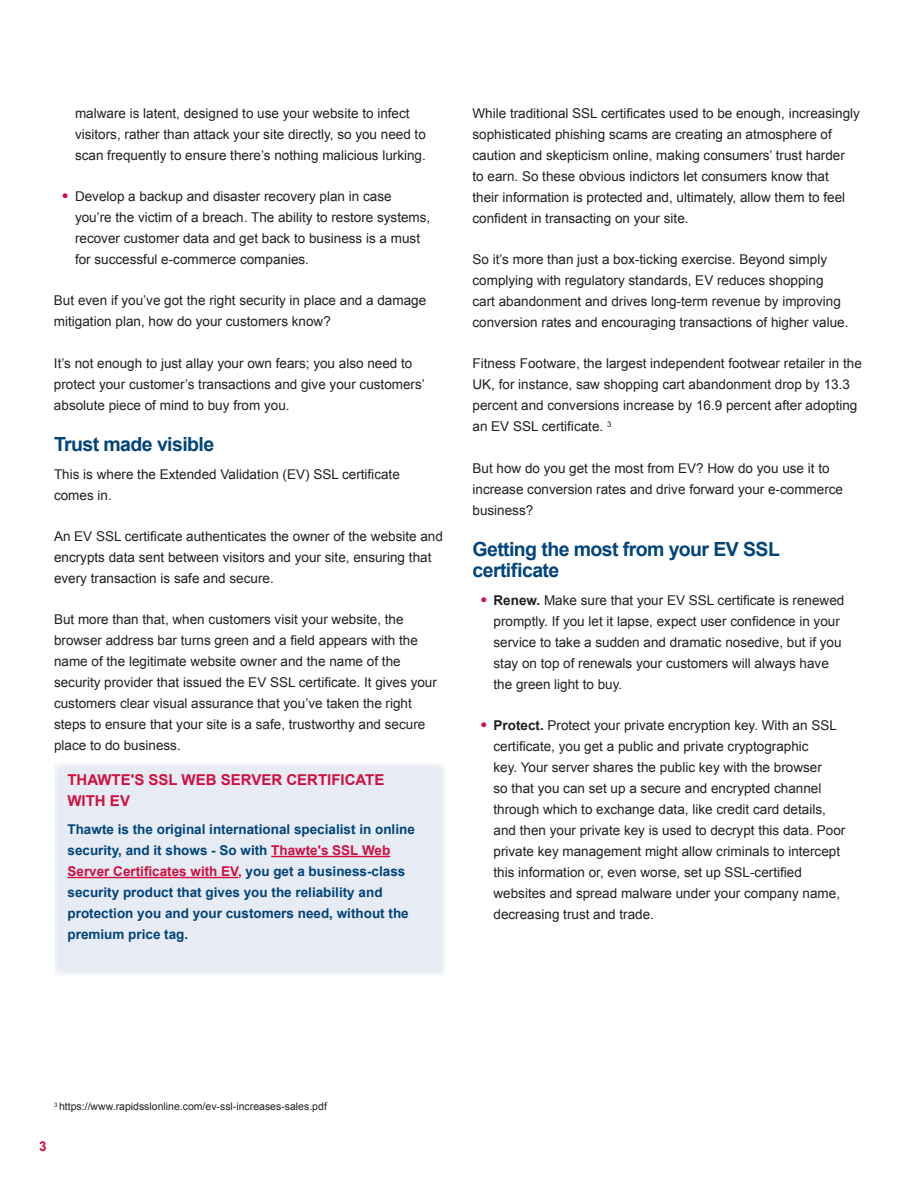
<style>
.page{position:relative;width:918px;height:1188px;background:#fff}
.page>*{position:absolute;margin:0;border:0;box-sizing:border-box;transform-origin:0 0}
.t1{font:700 19.5px/21px "Arial";letter-spacing:-.03em;color:#00447b}
.t2{font:700 15px "Arial";color:#d10e40}
.t3{font:13.5px/21px "Arial";color:#231f20}
.t4{font:700 13.5px/21px "Arial";color:#00447b}
.t5{font:700 13.5px "Arial";color:#d10e40}
.t6{font:10.5px "Arial";color:#231f20}
.s1{font-weight:900;font-size:15px;color:#d10e40}
.s2{color:#d10e40}
.s3{font-weight:700}
</style>
<div class="page">
<div style="left:54px;top:763px;width:392px;height:213px;background:#e7ebf3"></div>
<hr style="left:271px;top:856px;width:119px;height:1px;background:#d10e40">
<hr style="left:68px;top:877px;width:170px;height:1px;background:#d10e40">
<p class="t3" style="left:75px;top:103px;width:352px">malware is latent, designed to use your website to infect visitors, rather than attack your site directly, so you need to scan frequently to ensure there’s nothing malicious lurking.</p>
<p class="t3" style="left:75px;top:186px;width:357px;text-indent:-14px"><span class="s1">•</span> Develop a backup and disaster recovery plan in case you’re the victim of a breach. The ability to restore systems, recover customer data and get back to business is a must for successful e-commerce companies.</p>
<p class="t3" style="left:54px;top:290px;width:374px">But even if you’ve got the right security in place and a damage mitigation plan, how do your customers know?</p>
<p class="t3" style="left:54px;top:353px;width:372px">It’s not enough to just allay your own fears; you also need to protect your customer’s transactions and give your customers’ absolute piece of mind to buy from you.</p>
<h1 class="t1" style="left:54px;top:434px;width:162px">Trust made visible</h1>
<p class="t3" style="left:54px;top:463px;width:347px">This is where the Extended Validation (EV) SSL certificate comes in.</p>
<p class="t3" style="left:54px;top:526px;width:390px">An EV SSL certificate authenticates the owner of the website and encrypts data sent between visitors and your site, ensuring that every transaction is safe and secure.</p>
<p class="t3" style="left:54px;top:609px;width:384px">But more than that, when customers visit your website, the browser address bar turns green and a field appears with the name of the legitimate website owner and the name of the security provider that issued the EV SSL certificate. It gives your customers clear visual assurance that you’ve taken the right steps to ensure that your site is a safe, trustworthy and secure place to do business.</p>
<p class="t2" style="left:68px;top:770px;width:175px">Thawte's SSL We b Server</p>
<p class="t2" style="left:286px;top:770px;width:20px">Certi</p>
<p class="t2" style="left:331px;top:770px;width:44px">ficate</p>
<p class="t2" style="left:68px;top:791px;width:64px">with EV</p>
<p class="t4" style="left:68px;top:819px;width:349px">Thawte is the original international specialist in online security, and it shows - So with <span class="s2">Thawte's SSL Web Server Certificates with EV,</span> you get a business-class security product that gives you the reliability and protection you and your customers need, without the premium price tag.</p>
<p class="t3" style="left:472px;top:103px;width:389px">While traditional SSL certificates used to be enough, increasingly sophisticated phishing scams are creating an atmosphere of caution and skepticism online, making consumers’ trust harder<br>to earn. So these obvious indictors let consumers know that<br>their information is protected and, ultimately, allow them to feel confident in transacting on your site.</p>
<p class="t3" style="left:472px;top:249px;width:377px">So it’s more than just a box-ticking exercise. Beyond simply complying with regulatory standards, EV reduces shopping cart abandonment and drives long-term revenue by improving conversion rates and encouraging transactions of higher value.</p>
<p class="t3" style="left:472px;top:353px;width:391px">Fitness Footware, the largest independent footwear retailer in the UK, for instance, saw shopping cart abandonment drop by 13.3 percent and conversions increase by 16.9 percent after adopting an EV SSL certificate. <sup>3</sup></p>
<p class="t3" style="left:472px;top:457px;width:372px">But how do you get the most from EV? How do you use it to increase conversion rates and drive forward your e-commerce business?</p>
<h1 class="t1" style="left:472px;top:539px;width:309px">Getting the most from your EV SSL certificate</h1>
<p class="t3" style="left:494px;top:589px;width:352px;text-indent:-14px"><span class="s1">•</span> <span class="s3">Renew.</span> Make sure that your EV SSL certificate is renewed promptly. If you let it lapse, expect user confidence in your service to take a sudden and dramatic nosedive, but if you stay on top of renewals your customers will always have the green light to buy.</p>
<p class="t3" style="left:494px;top:715px;width:353px;text-indent:-14px"><span class="s1">•</span> <span class="s3">Protect.</span> Protect your private encryption key. With an SSL certificate, you get a public and private cryptographic<br>key. Your server shares the public key with the browser<br>so that you can set up a secure and encrypted channel through which to exchange data, like credit card details, and then your private key is used to decrypt this data. Poor private key management might allow criminals to intercept this information or, even worse, set up SSL-certified websites and spread malware under your company name, decreasing trust and trade.</p>
<p class="t6" style="left:54px;top:1100px;width:274px"><sup>3</sup> https://www.rapidsslonline.com/ev-ssl-increases-sales.pdf</p>
<p class="t5" style="left:39px;top:1137px;width:9px">3</p>
</div>
